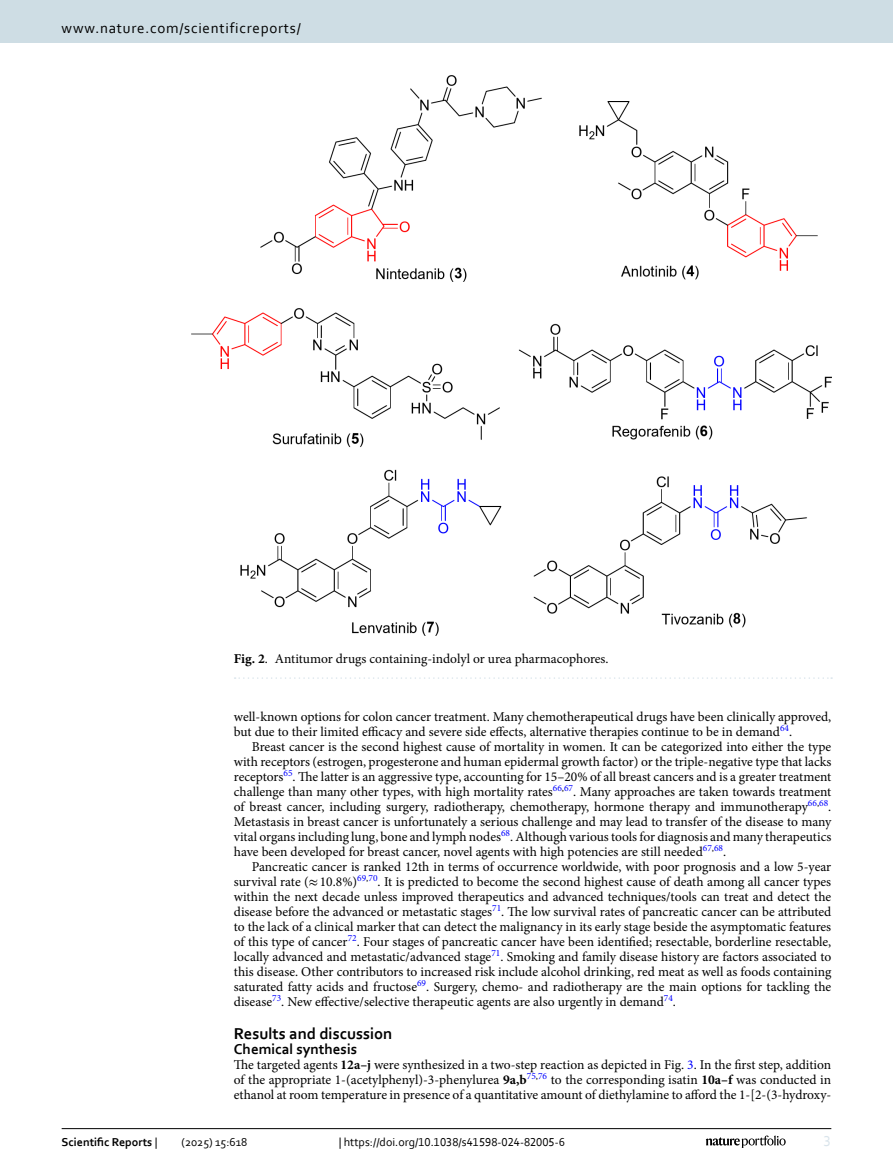
<style>
.page{position:relative;width:893px;height:1174px;background:#fff}
.page>*{position:absolute;margin:0;border:0;box-sizing:border-box;transform-origin:0 0}
.Head_1{font:700 16.5px "Corbel";color:#000}
.t1{font:15px "Corbel";letter-spacing:.05em;color:#000}
.Head_2_After_1{font:700 15px "Corbel";color:#000}
.t2{font:15px "Corbel";color:#d9e4eb}
.Body_Text_Indent{font:13.5px/15px "Minion Pro";color:#000;text-align:justify}
.Body_Text{font:13.5px/15px "Minion Pro";letter-spacing:-.005em;color:#000;text-align:justify}
.Figure_Caption{font:13.5px "Minion Pro";letter-spacing:-.005em;color:#000}
.t3{font:12px "Corbel";color:#000}
.t4{font:700 12px "Corbel";color:#000}
.s1{font-weight:700}
.s2{font-family:"STIX"}
.s3{color:#00f}
.s4{font-weight:400}
</style>
<div class="page">
<img style="left:191px;top:76px;width:640px;height:559px">
<svg style="left:235px;top:677px;width:597px;height:2px"></svg>
<hr style="left:62px;top:1128px;width:769px;height:1px;background:#000">
<svg style="left:706px;top:1135px;width:80px;height:12px"></svg>
<div style="left:0;top:0;width:893px;height:43px;background:#cedde4"></div>
<p class="t1" style="left:62px;top:18px;width:241px">www.nature.com/scientificreports/</p>
<p class="Figure_Caption" style="left:234px;top:649px;width:376px"><span class="s1">Fig. 2</span>. Antitumor drugs containing-indolyl or urea pharmacophores.</p>
<p class="Body_Text_Indent" style="left:234px;top:709px;width:599px">well-known options for colon cancer treatment. Many chemotherapeutical drugs have been clinically approved, but due to their limited efficacy and severe side effects, alternative therapies continue to be in demand<sup>64</sup>.</p>
<p class="Body_Text_Indent" style="left:234px;top:739px;width:599px;text-indent:18px">Breast cancer is the second highest cause of mortality in women. It can be categorized into either the type with receptors (estrogen, progesterone and human epidermal growth factor) or the triple-negative type that lacks receptors<sup>65</sup>. The latter is an aggressive type, accounting for 15–20% of all breast cancers and is a greater treatment challenge than many other types, with high mortality rates<sup>66</sup><sup>,</sup><sup>67</sup>. Many approaches are taken towards treatment of breast cancer, including surgery, radiotherapy, chemotherapy, hormone therapy and immunotherapy<sup>66</sup><sup>,</sup><sup>68</sup>.<br>Metastasis in breast cancer is unfortunately a serious challenge and may lead to transfer of the disease to many vital organs including lung, bone and lymph nodes<sup>68</sup>. Although various tools for diagnosis and many therapeutics have been developed for breast cancer, novel agents with high potencies are still needed<sup>67</sup><sup>,</sup><sup>68</sup>.</p>
<p class="Body_Text_Indent" style="left:234px;top:859px;width:599px;text-indent:18px">Pancreatic cancer is ranked 12th in terms of occurrence worldwide, with poor prognosis and a low 5-year survival rate (<span class="s2">≈</span>10.8%)<sup>69</sup><sup>,</sup><sup>70</sup>. It is predicted to become the second highest cause of death among all cancer types within the next decade unless improved therapeutics and advanced techniques/tools can treat and detect the disease before the advanced or metastatic stages<sup>71</sup>. The low survival rates of pancreatic cancer can be attributed to the lack of a clinical marker that can detect the malignancy in its early stage beside the asymptomatic features of this type of cancer<sup>72</sup>. Four stages of pancreatic cancer have been identified; resectable, borderline resectable, locally advanced and metastatic/advanced stage<sup>71</sup>. Smoking and family disease history are factors associated to this disease. Other contributors to increased risk include alcohol drinking, red meat as well as foods containing saturated fatty acids and fructose<sup>69</sup>. Surgery, chemo- and radiotherapy are the main options for tackling the disease<sup>73</sup>. New effective/selective therapeutic agents are also urgently in demand<sup>74</sup>.</p>
<p class="Head_1" style="left:234px;top:1023px;width:160px">Results and discussion</p>
<p class="Head_2_After_1" style="left:234px;top:1039px;width:125px">Chemical synthesis</p>
<p class="Body_Text" style="left:234px;top:1057px;width:599px">The targeted agents <span class="s1">12a–j</span> were synthesized in a two-step reaction as depicted in Fig. <span class="s3">3</span>. In the first step, addition of the appropriate 1-(acetylphenyl)-3-phenylurea <span class="s1">9a,b</span><sup>75</sup><sup>,</sup><sup>76</sup> to the corresponding isatin <span class="s1">10a–f</span> was conducted in ethanol at room temperature in presence of a quantitative amount of diethylamine to afford the 1-[2-(3-hydroxy-</p>
<p class="t4" style="left:62px;top:1134px;width:97px">Scientific Reports <span class="s4">|</span></p>
<p class="t3" style="left:181px;top:1134px;width:67px">(2025) 15:618</p>
<p class="t3" style="left:339px;top:1134px;width:228px">| https://doi.org/10.1038/s41598-024-82005-6</p>
<p class="t2" style="left:824px;top:1132px;width:9px">3</p>
</div>
